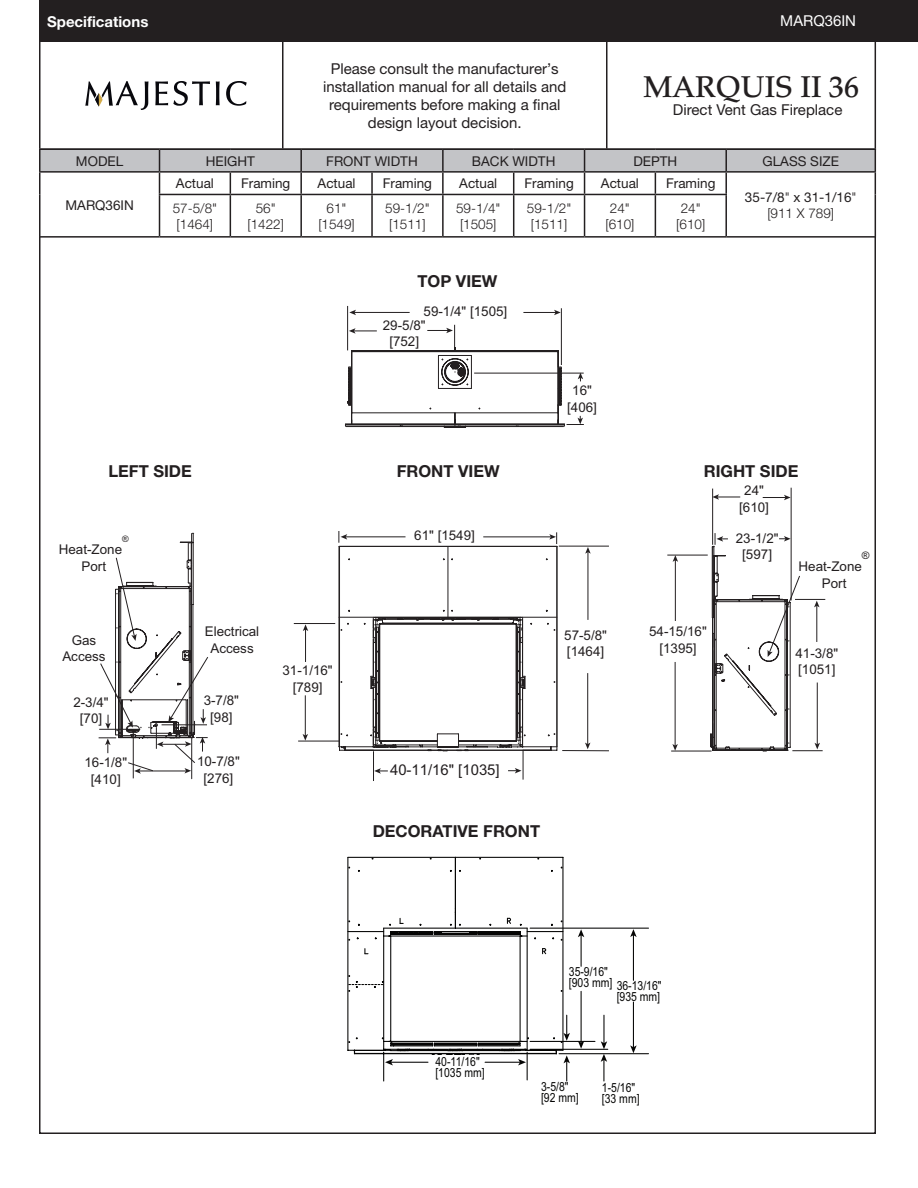
<style>
.page{position:relative;width:918px;height:1188px;background:#fff}
.page>*{position:absolute;margin:0;border:0;box-sizing:border-box;transform-origin:0 0}
.t1{font:500 30px "Palatino LT Std";color:#231f20}
.t2{font:700 16.5px "Helvetica Neue";color:#231f20}
.t3{font:15px/18px "Helvetica Neue";color:#231f20;text-align:center}
.t4{font:700 15px "Helvetica Neue";color:#fff}
.t5{font:15px "Helvetica Neue";color:#fff}
.t6{font:14.85px "Arial";color:#231f20}
.t7{font:13.5px "Helvetica Neue";color:#231f20}
.t8{font:300 13.5px "Helvetica Neue";color:#231f20}
.t9{font:13.35px/16.5px "Arial";color:#231f20;text-align:center}
.t10{font:12.6px/11.4px "Arial";color:#050504;scale:.83 1}
.t11{font:10.5px "Arial";color:#231f20}
.t12{font:9px "Arial";color:#231f20}
.s1{font-weight:300}
</style>
<div class="page">
<div style="left:39px;top:0;width:879px;height:42px;background:#231f20"></div>
<hr style="left:39px;top:42px;width:1px;height:106px;background:#231f20">
<hr style="left:282px;top:42px;width:2px;height:106px;background:#231f20">
<hr style="left:606px;top:42px;width:2px;height:106px;background:#231f20">
<hr style="left:875px;top:42px;width:1px;height:106px;background:#231f20">
<svg style="left:155px;top:81px;width:55px;height:25px"></svg>
<svg style="left:216px;top:81px;width:4px;height:24px"></svg>
<svg style="left:226px;top:81px;width:21px;height:25px"></svg>
<svg style="left:85px;top:81px;width:63px;height:29px"></svg>
<hr style="left:373px;top:751px;width:1px;height:30px;background:#231f20">
<hr style="left:523px;top:750px;width:1px;height:30px;background:#231f20">
<hr style="left:816px;top:605px;width:1px;height:37px;background:#231f20">
<svg style="left:814px;top:601px;width:6px;height:6px"></svg>
<hr style="left:817px;top:683px;width:1px;height:62px;background:#231f20">
<svg style="left:815px;top:743px;width:5px;height:6px"></svg>
<hr style="left:792px;top:750px;width:31px;height:1px;background:#231f20">
<hr style="left:795px;top:599px;width:30px;height:1px;background:#231f20">
<hr style="left:347px;top:306px;width:1px;height:44px;background:#231f20">
<hr style="left:561px;top:308px;width:1px;height:57px;background:#231f20">
<hr style="left:354px;top:312px;width:56px;height:1px;background:#231f20">
<svg style="left:349px;top:310px;width:7px;height:5px"></svg>
<hr style="left:523px;top:312px;width:33px;height:1px;background:#231f20">
<svg style="left:554px;top:310px;width:7px;height:5px"></svg>
<hr style="left:133px;top:731px;width:1px;height:47px;background:#231f20">
<hr style="left:791px;top:488px;width:1px;height:112px;background:#231f20">
<svg style="left:559px;top:488px;width:231px;height:263px"></svg>
<svg style="left:347px;top:325px;width:237px;height:103px"></svg>
<svg style="left:191px;top:358px;width:368px;height:421px"></svg>
<svg style="left:710px;top:533px;width:91px;height:219px"></svg>
<svg style="left:99px;top:533px;width:110px;height:241px"></svg>
<svg style="left:347px;top:856px;width:302px;height:225px"></svg>
<svg style="left:40px;top:194px;width:835px;height:42px"></svg>
<hr style="left:39px;top:194px;width:1px;height:42px;background:#231f20">
<hr style="left:159px;top:194px;width:71px;height:1px;background:#231f20">
<hr style="left:159px;top:195px;width:1px;height:41px;background:#231f20">
<hr style="left:230px;top:194px;width:71px;height:1px;background:#231f20">
<hr style="left:230px;top:195px;width:1px;height:41px;background:#231f20">
<hr style="left:301px;top:194px;width:71px;height:1px;background:#231f20">
<hr style="left:300px;top:195px;width:2px;height:41px;background:#231f20">
<hr style="left:372px;top:194px;width:71px;height:1px;background:#231f20">
<hr style="left:371px;top:195px;width:2px;height:41px;background:#231f20">
<hr style="left:443px;top:194px;width:71px;height:1px;background:#231f20">
<hr style="left:442px;top:195px;width:2px;height:41px;background:#231f20">
<hr style="left:514px;top:194px;width:71px;height:1px;background:#231f20">
<hr style="left:513px;top:195px;width:1px;height:41px;background:#231f20">
<hr style="left:585px;top:194px;width:70px;height:1px;background:#231f20">
<hr style="left:584px;top:195px;width:1px;height:41px;background:#231f20">
<hr style="left:655px;top:194px;width:72px;height:1px;background:#231f20">
<hr style="left:655px;top:195px;width:1px;height:41px;background:#231f20">
<hr style="left:725px;top:195px;width:2px;height:41px;background:#231f20">
<hr style="left:875px;top:194px;width:1px;height:42px;background:#231f20">
<hr style="left:39px;top:236px;width:121px;height:2px;background:#231f20">
<hr style="left:160px;top:236px;width:70px;height:2px;background:#231f20">
<hr style="left:230px;top:236px;width:71px;height:2px;background:#231f20">
<hr style="left:301px;top:236px;width:71px;height:2px;background:#231f20">
<hr style="left:372px;top:236px;width:71px;height:2px;background:#231f20">
<hr style="left:443px;top:236px;width:71px;height:2px;background:#231f20">
<hr style="left:514px;top:236px;width:71px;height:2px;background:#231f20">
<hr style="left:585px;top:236px;width:70px;height:2px;background:#231f20">
<hr style="left:655px;top:236px;width:71px;height:2px;background:#231f20">
<hr style="left:726px;top:236px;width:150px;height:2px;background:#231f20">
<hr style="left:39px;top:148px;width:121px;height:2px;background:#231f20">
<hr style="left:160px;top:148px;width:70px;height:2px;background:#231f20">
<hr style="left:230px;top:148px;width:71px;height:2px;background:#231f20">
<hr style="left:301px;top:148px;width:71px;height:2px;background:#231f20">
<hr style="left:372px;top:148px;width:71px;height:2px;background:#231f20">
<hr style="left:443px;top:148px;width:71px;height:2px;background:#231f20">
<hr style="left:514px;top:148px;width:71px;height:2px;background:#231f20">
<hr style="left:585px;top:148px;width:70px;height:2px;background:#231f20">
<hr style="left:655px;top:148px;width:71px;height:2px;background:#231f20">
<hr style="left:726px;top:148px;width:150px;height:2px;background:#231f20">
<svg style="left:39px;top:149px;width:837px;height:45px"></svg>
<hr style="left:39px;top:171px;width:121px;height:2px;background:#231f20">
<hr style="left:160px;top:171px;width:70px;height:2px;background:#231f20">
<hr style="left:230px;top:171px;width:71px;height:2px;background:#231f20">
<hr style="left:301px;top:171px;width:71px;height:2px;background:#231f20">
<hr style="left:372px;top:171px;width:71px;height:2px;background:#231f20">
<hr style="left:443px;top:171px;width:71px;height:2px;background:#231f20">
<hr style="left:514px;top:171px;width:71px;height:2px;background:#231f20">
<hr style="left:585px;top:171px;width:70px;height:2px;background:#231f20">
<hr style="left:655px;top:171px;width:71px;height:2px;background:#231f20">
<hr style="left:726px;top:171px;width:150px;height:2px;background:#231f20">
<p class="t4" style="left:47px;top:12px;width:103px">Specifications</p>
<p class="t5" style="left:780px;top:12px;width:77px">MARQ36IN</p>
<p class="t3" style="left:323px;top:60px;width:245px">Please consult the manufacturer’s installation manual for all details and requirements before making a final design layout decision.</p>
<h1 class="t1" style="left:643px;top:69px;width:218px">MARQUIS II 36</h1>
<p class="t3" style="left:673px;top:101px;width:171px">Direct Vent Gas Fireplace</p>
<p class="t7" style="left:76px;top:153px;width:49px">MODEL</p>
<p class="t7" style="left:206px;top:153px;width:51px">HEIGHT</p>
<p class="t7" style="left:326px;top:153px;width:93px">FRONT WIDTH</p>
<p class="t7" style="left:472px;top:153px;width:85px">BACK WIDTH</p>
<p class="t7" style="left:633px;top:153px;width:45px">DEPTH</p>
<p class="t7" style="left:763px;top:153px;width:78px">GLASS SIZE</p>
<p class="t7" style="left:65px;top:197px;width:70px">MARQ36IN</p>
<p class="t7" style="left:176px;top:176px;width:40px">Actual</p>
<p class="t7" style="left:241px;top:176px;width:51px">Framing</p>
<p class="t7" style="left:318px;top:176px;width:40px">Actual</p>
<p class="t7" style="left:383px;top:176px;width:51px">Framing</p>
<p class="t7" style="left:459px;top:176px;width:40px">Actual</p>
<p class="t7" style="left:524px;top:176px;width:51px">Framing</p>
<p class="t7" style="left:601px;top:176px;width:40px">Actual</p>
<p class="t7" style="left:666px;top:176px;width:51px">Framing</p>
<p class="t7" style="left:745px;top:189px;width:113px">35-7/8<span class="s1">"</span> x 31-1/16<span class="s1">"</span></p>
<p class="t8" style="left:767px;top:205px;width:68px">[911 X 789]</p>
<p class="t8" style="left:173px;top:200px;width:46px">57-5/8"</p>
<p class="t8" style="left:177px;top:216px;width:38px">[1464]</p>
<p class="t8" style="left:385px;top:200px;width:46px">59-1/2"</p>
<p class="t8" style="left:389px;top:216px;width:38px">[1511]</p>
<p class="t8" style="left:456px;top:200px;width:46px">59-1/4"</p>
<p class="t8" style="left:460px;top:216px;width:38px">[1505]</p>
<p class="t8" style="left:527px;top:200px;width:46px">59-1/2"</p>
<p class="t8" style="left:531px;top:216px;width:38px">[1511]</p>
<p class="t8" style="left:256px;top:200px;width:22px">56"</p>
<p class="t8" style="left:248px;top:216px;width:38px">[1422]</p>
<p class="t8" style="left:327px;top:200px;width:22px">61"</p>
<p class="t8" style="left:318px;top:216px;width:38px">[1549]</p>
<p class="t8" style="left:610px;top:200px;width:22px">24"</p>
<p class="t8" style="left:605px;top:216px;width:31px">[610]</p>
<p class="t8" style="left:681px;top:200px;width:22px">24"</p>
<p class="t8" style="left:676px;top:216px;width:31px">[610]</p>
<p class="t2" style="left:417px;top:271px;width:82px">TOP VIEW</p>
<p class="t9" style="left:424px;top:303px;width:85px">59-1/4" [1505]</p>
<p class="t9" style="left:383px;top:317px;width:44px">29-5/8" [752]</p>
<p class="t9" style="left:567px;top:382px;width:31px">16" [406]</p>
<p class="t2" style="left:108px;top:461px;width:85px">LEFT SIDE</p>
<p class="t2" style="left:397px;top:461px;width:104px">FRONT VIEW</p>
<p class="t2" style="left:704px;top:461px;width:96px">RIGHT SIDE</p>
<p class="t12" style="left:122px;top:533px;width:8px">®</p>
<p class="t9" style="left:59px;top:541px;width:65px">Heat-Zone</p>
<p class="t9" style="left:82px;top:558px;width:26px">Port</p>
<p class="t9" style="left:62px;top:632px;width:45px">Gas<br>Access</p>
<p class="t9" style="left:205px;top:624px;width:56px">Electrical<br>Access</p>
<p class="t9" style="left:204px;top:693px;width:37px">3-7/8" [98]</p>
<p class="t9" style="left:73px;top:694px;width:37px">2-3/4" [70]</p>
<p class="t9" style="left:84px;top:754px;width:44px">16-1/8" [410]</p>
<p class="t9" style="left:197px;top:753px;width:44px">10-7/8" [276]</p>
<p class="t9" style="left:283px;top:663px;width:52px">31-1/16" [789]</p>
<p class="t9" style="left:414px;top:527px;width:62px">61" [1549]</p>
<p class="t9" style="left:564px;top:627px;width:44px;text-align:left">57-5/8" [1464]</p>
<p class="t6" style="left:390px;top:760px;width:111px">40-11/16" [1035]</p>
<p class="t2" style="left:373px;top:821px;width:169px">DECORATIVE FRONT</p>
<p class="t9" style="left:649px;top:623px;width:59px">54-15/16" [1395]</p>
<p class="t9" style="left:739px;top:483px;width:31px">24" [610]</p>
<p class="t9" style="left:736px;top:530px;width:44px">23-1/2" [597]</p>
<p class="t11" style="left:862px;top:548px;width:9px">®</p>
<p class="t9" style="left:799px;top:559px;width:65px">Heat-Zone</p>
<p class="t9" style="left:822px;top:575px;width:26px">Port</p>
<p class="t9" style="left:795px;top:645px;width:44px;text-align:left">41-3/8" [1051]</p>
<p class="t10" style="left:435px;top:1056px;width:61px">40-11/16" [1035 mm]</p>
<p class="t10" style="left:569px;top:966px;width:54px">35-9/16" [903 mm]</p>
<p class="t10" style="left:617px;top:980px;width:56px">36-13/16" [935 mm]</p>
<p class="t10" style="left:541px;top:1081px;width:47px">3-5/8" [92 mm]</p>
<p class="t10" style="left:602px;top:1082px;width:47px">1-5/16" [33 mm]</p>
</div>
